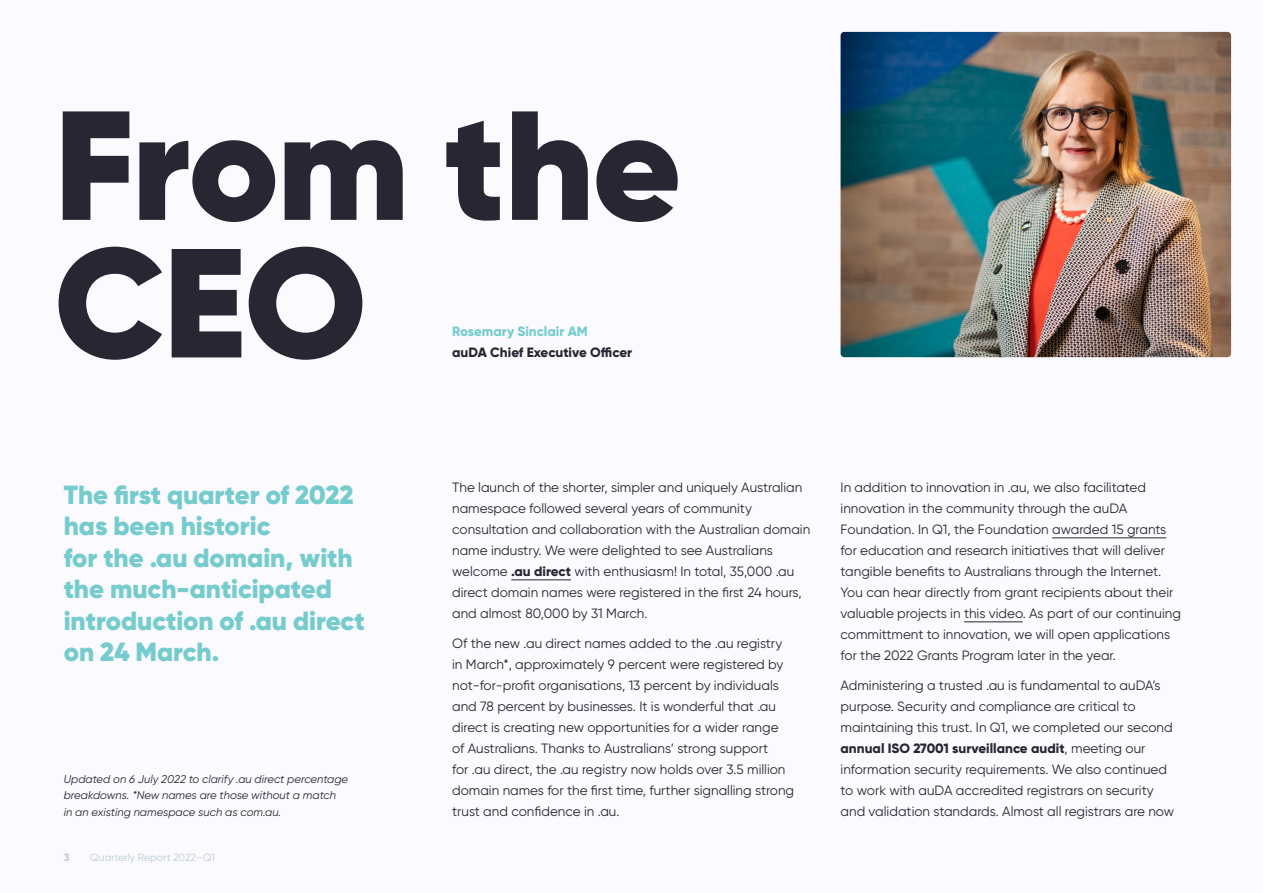
<style>
.page{position:relative;width:1263px;height:893px;background:#fafaff}
.page>*{position:absolute;margin:0;border:0;box-sizing:border-box;transform-origin:0 0}
.t1{font:900 154.95px/137.6px "Gilroy";letter-spacing:-.01em;color:#292633}
.t2{font:900 26.25px/31.5px "Gilroy";color:#76cccd}
.t3{font:13.5px/21px "Gilroy";color:#292633}
.t4{font:800 13.5px "Gilroy";color:#292633}
.t5{font:800 13.5px "Gilroy";color:#76cccd}
.t6{font:italic 11.25px/16.5px "Gilroy";color:#292633}
.t7{font:10.5px "Gilroy";color:#bdccd4}
.t8{font:800 10.5px "Gilroy";color:#bdccd4}
.s1{font-weight:800}
</style>
<div class="page">
<img style="left:840px;top:32px;width:391px;height:325px">
<hr style="left:511px;top:580px;width:60px;height:1px;background:#292633">
<hr style="left:1052px;top:538px;width:114px;height:1px;background:#292633">
<hr style="left:964px;top:622px;width:59px;height:1px;background:#292633">
<h1 class="t1" style="left:54px;top:96px;width:628px">From the<br>CEO</h1>
<p class="t5" style="left:452px;top:323px;width:137px">Rosemary Sinclair AM</p>
<p class="t4" style="left:452px;top:344px;width:182px">auDA Chief Executive Officer</p>
<h2 class="t2" style="left:64px;top:479px;width:302px">The first quarter of 2022 has been historic<br>for the .au domain, with the much-anticipated introduction of .au direct on 24 March.</h2>
<p class="t6" style="left:64px;top:770px;width:286px">Updated on 6 July 2022 to clarify .au direct percentage breakdowns. *New names are those without a match<br>in an existing namespace such as com.au.</p>
<p class="t8" style="left:64px;top:851px;width:7px">3</p>
<p class="t7" style="left:90px;top:851px;width:126px">Quarterly Report 2022–Q1</p>
<p class="t3" style="left:452px;top:477px;width:360px">The launch of the shorter, simpler and uniquely Australian namespace followed several years of community consultation and collaboration with the Australian domain name industry. We were delighted to see Australians welcome <span class="s1">.au direct</span> with enthusiasm! In total, 35,000 .au direct domain names were registered in the first 24 hours, and almost 80,000 by 31 March.</p>
<p class="t3" style="left:452px;top:632px;width:343px">Of the new .au direct names added to the .au registry in March*, approximately 9 percent were registered by not-for-profit organisations, 13 percent by individuals and 78 percent by businesses. It is wonderful that .au direct is creating new opportunities for a wider range of Australians. Thanks to Australians’ strong support<br>for .au direct, the .au registry now holds over 3.5 million domain names for the first time, further signalling strong trust and confidence in .au.</p>
<p class="t3" style="left:840px;top:477px;width:342px">In addition to innovation in .au, we also facilitated innovation in the community through the auDA Foundation. In Q1, the Foundation awarded 15 grants for education and research initiatives that will deliver tangible benefits to Australians through the Internet.<br>You can hear directly from grant recipients about their valuable projects in this video. As part of our continuing committment to innovation, we will open applications for the 2022 Grants Program later in the year.</p>
<p class="t3" style="left:840px;top:674px;width:335px">Administering a trusted .au is fundamental to auDA’s purpose. Security and compliance are critical to maintaining this trust. In Q1, we completed our second <span class="s1">annual ISO 27001 surveillance audit</span>, meeting our information security requirements. We also continued to work with auDA accredited registrars on security and validation standards. Almost all registrars are now</p>
</div>
